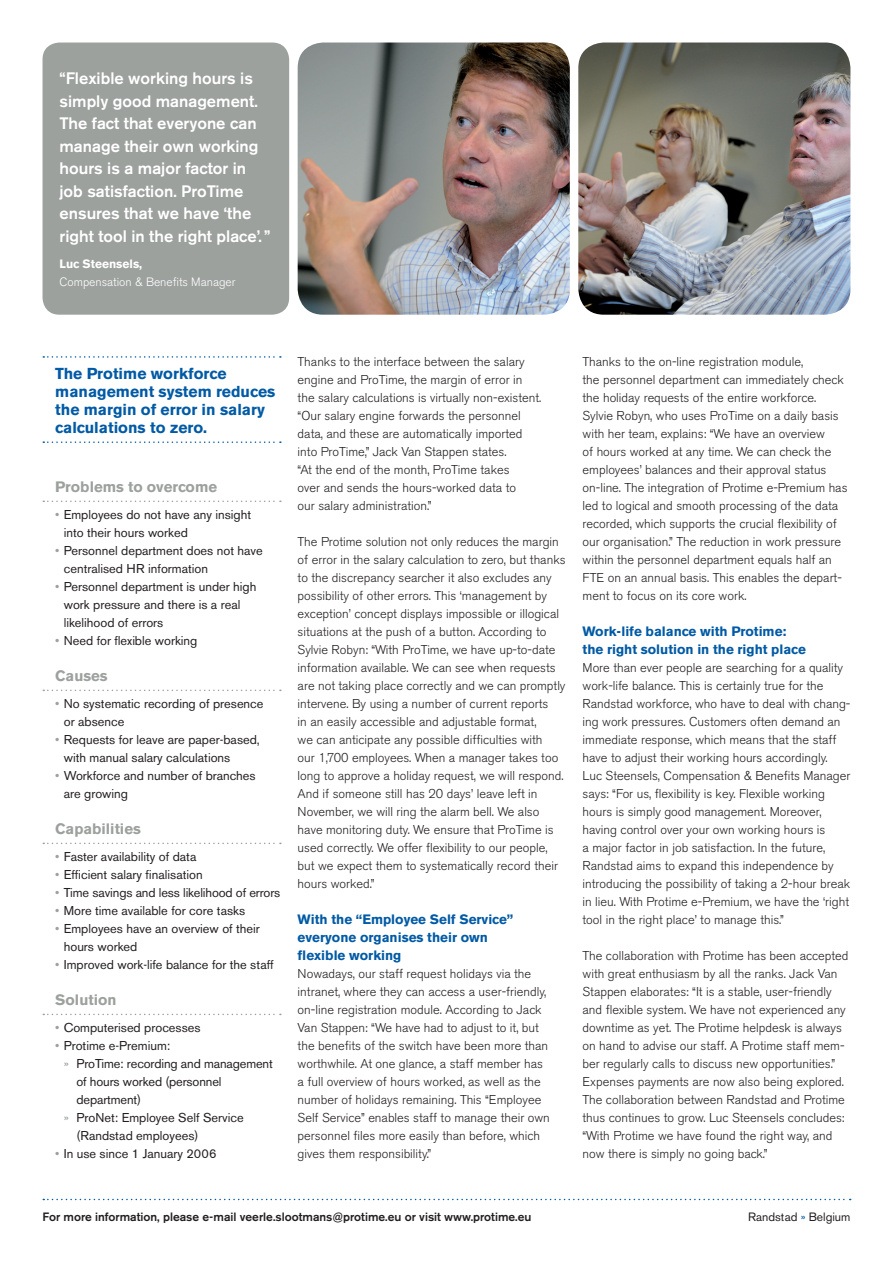
<style>
.page{position:relative;width:893px;height:1263px;background:#fff}
.page>*{position:absolute;margin:0;border:0;box-sizing:border-box;transform-origin:0 0}
.t1{font:500 16.5px/22.5px "Akzidenz Grotesk BE";color:#fff}
.t2{font:700 15.75px/18px "Akzidenz Grotesk BE";color:#015aa5}
.t3{font:700 15px "Akzidenz Grotesk BE";color:#9da19e}
.t4{font:700 13.5px/18px "Akzidenz Grotesk BE";color:#015aa5}
.t5{font:300 12.75px/18px "Akzidenz Grotesk BE";color:#231f20}
.t6{font:12.75px/18px "Akzidenz Grotesk BE";color:#231f20}
.t7{font:500 12px "Akzidenz Grotesk BE";color:#231f20}
.t8{font:300 12px "Akzidenz Grotesk BE";color:#fff}
.t9{font:12px "Akzidenz Grotesk BE";color:#231f20}
.t10{font:700 12px "Akzidenz Grotesk BE";color:#fff}
.s1{color:#9da19e}
.s2{color:#015aa5}
</style>
<div class="page">
<div style="left:43px;top:43px;width:246px;height:272px;background:#9da19e;border-radius:17px"></div>
<svg style="left:43px;top:500px;width:238px;height:2px"></svg>
<svg style="left:43px;top:690px;width:238px;height:1px"></svg>
<svg style="left:43px;top:843px;width:238px;height:1px"></svg>
<svg style="left:43px;top:1014px;width:238px;height:1px"></svg>
<svg style="left:43px;top:1199px;width:808px;height:1px"></svg>
<svg style="left:43px;top:356px;width:238px;height:2px"></svg>
<svg style="left:43px;top:441px;width:238px;height:2px"></svg>
<img style="left:298px;top:43px;width:272px;height:272px">
<img style="left:578px;top:43px;width:272px;height:272px">
<p class="t1" style="left:60px;top:67px;width:212px">“Flexible working hours is simply good management.<br>The fact that everyone can manage their own working hours is a major factor in job satisfaction. ProTime ensures that we have ‘the right tool in the right place’.”</p>
<p class="t10" style="left:60px;top:257px;width:84px">Luc Steensels,</p>
<p class="t8" style="left:60px;top:275px;width:178px">Compensation &amp; Benefits Manager</p>
<p class="t2" style="left:55px;top:365px;width:222px">The Protime workforce management system reduces the margin of error in salary calculations to zero.</p>
<p class="t5" style="left:298px;top:352px;width:245px">Thanks to the interface between the salary engine and ProTime, the margin of error in the salary calculations is virtually non-existent. “Our salary engine forwards the personnel data, and these are automatically imported into ProTime,” Jack Van Stappen states.<br>“At the end of the month, ProTime takes<br>over and sends the hours-worked data to<br>our salary administration.”</p>
<p class="t5" style="left:298px;top:532px;width:269px">The Protime solution not only reduces the margin of error in the salary calculation to zero, but thanks to the discrepancy searcher it also excludes any possibility of other errors. This ‘management by exception’ concept displays impossible or illogical situations at the push of a button. According to Sylvie Robyn: “With ProTime, we have up-to-date information available. We can see when requests are not taking place correctly and we can promptly intervene. By using a number of current reports<br>in an easily accessible and adjustable format,<br>we can anticipate any possible difficulties with<br>our 1,700 -employees. When a manager takes too long to approve a holiday request, we will respond.<br>And if someone still has 20 days’ leave left in November, we will ring the alarm bell. We also have monitoring duty. We ensure that ProTime is used correctly. We offer flexibility to our people, but we expect them to systematically record their hours worked.”</p>
<p class="t4" style="left:298px;top:910px;width:217px">With the “Employee Self Service” everyone organises their own flexible working</p>
<p class="t5" style="left:298px;top:964px;width:254px">Nowadays, our staff request holidays via the intranet, where they can access a user-friendly, on-line registration module. According to Jack Van Stappen: “We have had to adjust to it, but the benefits of the switch have been more than worthwhile. At one glance, a staff member has a full overview of hours worked, as well as the number of holidays remaining. This “Employee Self Service” enables staff to manage their own personnel files more easily than before, which gives them responsibility.”</p>
<p class="t3" style="left:55px;top:478px;width:163px">Problems to overcome</p>
<p class="t6" style="left:64px;top:505px;width:189px;text-indent:-9px"><span class="s1">•</span> Employees do not have any insight into their hours worked</p>
<p class="t6" style="left:64px;top:541px;width:201px;text-indent:-9px"><span class="s1">•</span> Personnel department does not have centralised HR information</p>
<p class="t6" style="left:64px;top:577px;width:194px;text-indent:-9px"><span class="s1">•</span> Personnel department is under high work pressure and there is a real likelihood of errors</p>
<p class="t6" style="left:55px;top:631px;width:144px"><span class="s1">•</span> Need for flexible working</p>
<p class="t3" style="left:55px;top:667px;width:54px">Causes</p>
<p class="t6" style="left:64px;top:694px;width:201px;text-indent:-9px"><span class="s1">•</span> No systematic recording of presence or absence</p>
<p class="t6" style="left:64px;top:730px;width:198px;text-indent:-9px"><span class="s1">•</span> Requests for leave are paper-based, with manual salary calculations</p>
<p class="t6" style="left:64px;top:766px;width:193px;text-indent:-9px"><span class="s1">•</span> Workforce and number of branches are growing</p>
<p class="t3" style="left:55px;top:820px;width:87px">Capabilities</p>
<p class="t6" style="left:55px;top:847px;width:143px"><span class="s1">•</span> Faster availability of data</p>
<p class="t6" style="left:55px;top:865px;width:149px"><span class="s1">•</span> Efficient salary finalisation</p>
<p class="t6" style="left:55px;top:883px;width:227px"><span class="s1">•</span> Time savings and less likelihood of errors</p>
<p class="t6" style="left:55px;top:901px;width:191px"><span class="s1">•</span> More time available for core tasks</p>
<p class="t6" style="left:64px;top:919px;width:198px;text-indent:-9px"><span class="s1">•</span> Employees have an overview of their hours worked</p>
<p class="t6" style="left:55px;top:955px;width:220px"><span class="s1">•</span> Improved work-life balance for the staff</p>
<p class="t3" style="left:55px;top:991px;width:63px">Solution</p>
<p class="t6" style="left:55px;top:1018px;width:147px"><span class="s1">•</span> Computerised processes</p>
<p class="t6" style="left:55px;top:1036px;width:117px"><span class="s1">•</span> Protime e-Premium:</p>
<p class="t6" style="left:64px;top:1054px;width:210px"><span class="s1">»</span> ProTime: recording and management</p>
<p class="t6" style="left:77px;top:1072px;width:147px">of hours worked (personnel</p>
<p class="t6" style="left:77px;top:1090px;width:66px">department)</p>
<p class="t6" style="left:64px;top:1108px;width:181px"><span class="s1">»</span> ProNet: Employee Self Service</p>
<p class="t6" style="left:77px;top:1126px;width:123px">(Randstad employees)</p>
<p class="t6" style="left:55px;top:1144px;width:163px"><span class="s1">•</span> In use since 1 January 2006</p>
<p class="t5" style="left:583px;top:352px;width:266px">Thanks to the on-line registration module,<br>the personnel department can immediately check the holiday requests of the entire workforce.<br>Sylvie Robyn, who uses ProTime on a daily basis with her team, explains: “We have an overview<br>of hours worked at any time. We can check the employees’ balances and their approval status on-line. The integration of Protime e-Premium has led to logical and smooth processing of the data recorded, which supports the crucial flexibility of our organisation.” The reduction in work pressure within the personnel department equals half an FTE on an annual basis. This enables the depart&shy;ment to focus on its core work.</p>
<p class="t4" style="left:583px;top:622px;width:225px">Work-life balance with Protime: the right solution in the right place</p>
<p class="t5" style="left:583px;top:658px;width:269px">More than ever people are searching for a quality work-life balance. This is certainly true for the Randstad workforce, who have to deal with chang&shy;ing work pressures. Customers often demand an immediate response, which means that the staff have to adjust their working hours accordingly.<br>Luc Steensels, Compensation &amp; Benefits Manager says: “For us, flexibility is key. Flexible working hours is simply good management. Moreover, having control over your own working hours is<br>a major factor in job satisfaction. In the future, Randstad aims to expand this independence by introducing the possibility of taking a 2-hour break in lieu. With Protime e-Premium, we have the ‘right tool in the right place’ to manage this.”</p>
<p class="t5" style="left:583px;top:946px;width:267px">The collaboration with Protime has been accepted with great enthusiasm by all the ranks. Jack Van Stappen elaborates: “It is a stable, user-friendly and flexible system. We have not experienced any downtime as yet. The Protime helpdesk is always on hand to advise our staff. A Protime staff mem&shy;ber regularly calls to discuss new opportunities.” Expenses payments are now also being explored.<br>The collaboration between Randstad and Protime thus continues to grow. Luc Steensels concludes: “With Protime we have found the right way, and now there is simply no going back.”</p>
<p class="t7" style="left:43px;top:1210px;width:490px">For more information, please e-mail veerle.slootmans@protime.eu or visit www.protime.eu</p>
<p class="t9" style="left:748px;top:1209px;width:104px">Randstad <span class="s2">»</span> Belgium</p>
</div>
